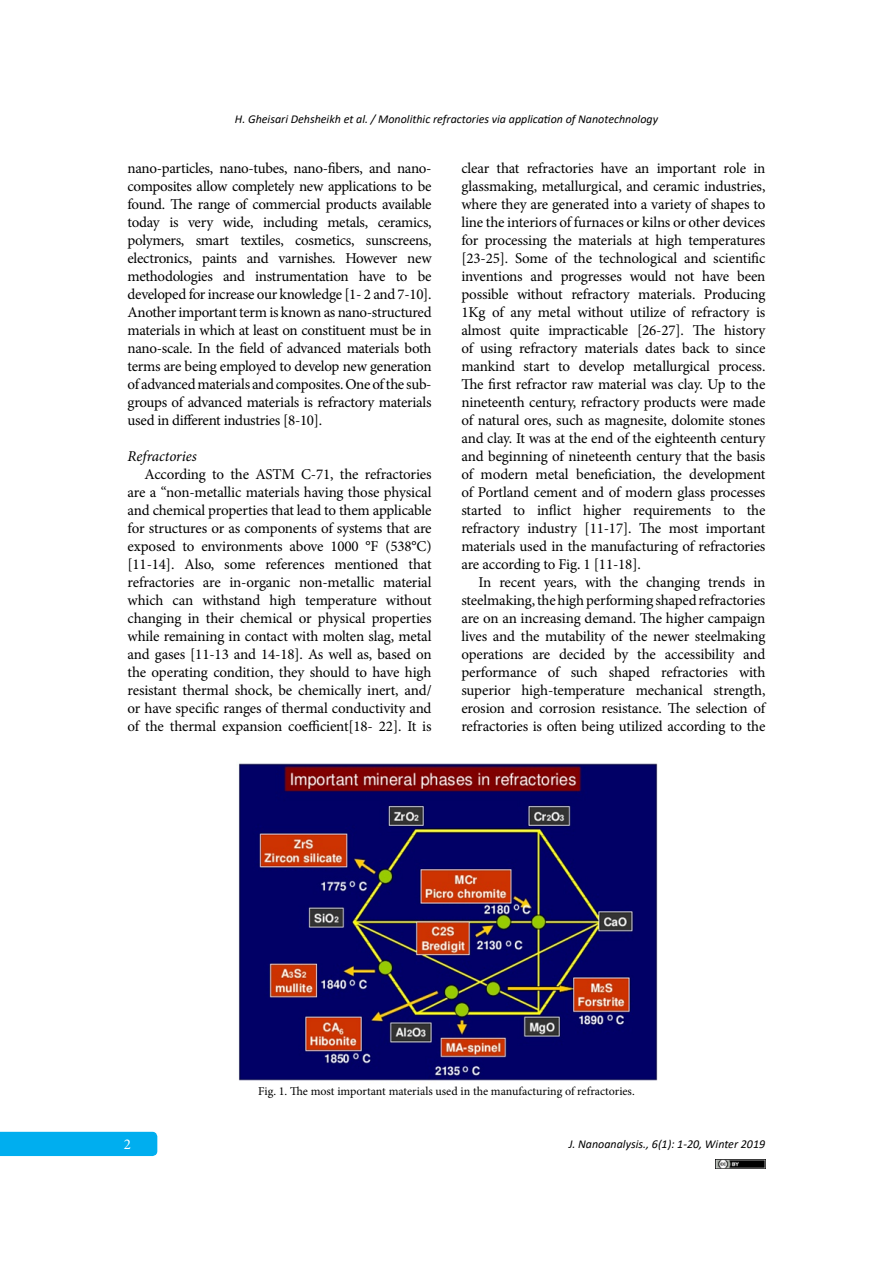
<style>
.page{position:relative;width:893px;height:1263px;background:#fff}
.page>*{position:absolute;margin:0;border:0;box-sizing:border-box;transform-origin:0 0}
.t1{font:15px/18px "Minion Pro";letter-spacing:-.015em;color:#000;text-align:justify}
.t2{font:italic 15px "Minion Pro";letter-spacing:-.005em;color:#000}
.t3{font:15px "Minion Pro";color:#fff}
.t4{font:italic 12px "Calibri";color:#000}
.t5{font:12px "Minion Pro";color:#000}
</style>
<div class="page">
<div style="left:0;top:1132px;width:157px;height:24px;background:#00aeef"></div>
<img style="left:715px;top:1159px;width:50px;height:10px">
<img style="left:238px;top:763px;width:419px;height:318px">
<p class="t4" style="left:235px;top:111px;width:425px">H. Gheisari Dehsheikh et al. / Monolithic refractories via application of Nanotechnology</p>
<p class="t1" style="left:128px;top:159px;width:306px">nano-particles, nano-tubes, nano-fibers, and nano&shy;composites allow completely new applications to be found. The range of commercial products available today is very wide, including metals, ceramics, polymers, smart textiles, cosmetics, sunscreens, electronics, paints and varnishes. However new methodologies and instrumentation have to be developed for increase our knowledge [1- 2 and 7-10].<br>Another important term is known as nano-structured materials in which at least on constituent must be in nano-scale. In the field of advanced materials both terms are being employed to develop new generation of advanced materials and composites. One of the sub&shy;groups of advanced materials is refractory materials used in different industries [8-10].</p>
<p class="t2" style="left:128px;top:445px;width:71px">Refractories</p>
<p class="t1" style="left:128px;top:465px;width:306px;text-indent:17px">According to the ASTM C-71, the refractories are a “non-metallic materials having those physical and chemical properties that lead to them applicable for structures or as components of systems that are exposed to environments above 1000 °F (538°C) [11-14]. Also, some references mentioned that refractories are in-organic non-metallic material which can withstand high temperature without changing in their chemical or physical properties while remaining in contact with molten slag, metal and gases [11-13 and 14-18]. As well as, based on the operating condition, they should to have high resistant thermal shock, be chemically inert, and/ or have specific ranges of thermal conductivity and of the thermal expansion coefficient[18- 22]. It is</p>
<p class="t1" style="left:461px;top:159px;width:306px">clear that refractories have an important role in glassmaking, metallurgical, and ceramic industries, where they are generated into a variety of shapes to line the interiors of furnaces or kilns or other devices for processing the materials at high temperatures [23-25]. Some of the technological and scientific inventions and progresses would not have been possible without refractory materials. Producing 1Kg of any metal without utilize of refractory is almost quite impracticable [26-27]. The history of using refractory materials dates back to since mankind start to develop metallurgical process.<br>The first refractor raw material was clay. Up to the nineteenth century, refractory products were made of natural ores, such as magnesite, dolomite stones and clay. It was at the end of the eighteenth century and beginning of nineteenth century that the basis of modern metal beneficiation, the development of Portland cement and of modern glass processes started to inflict higher requirements to the refractory industry [11-17]. The most important materials used in the manufacturing of refractories are according to Fig. 1 [11-18].</p>
<p class="t1" style="left:461px;top:573px;width:306px;text-indent:17px">In recent years, with the changing trends in steelmaking, the high performing shaped refractories are on an increasing demand. The higher campaign lives and the mutability of the newer steelmaking operations are decided by the accessibility and performance of such shaped refractories with superior high-temperature mechanical strength, erosion and corrosion resistance. The selection of refractories is often being utilized according to the</p>
<p class="t3" style="left:124px;top:1134px;width:9px">2</p>
<p class="t5" style="left:258px;top:1083px;width:378px">Fig. 1. The most important materials used in the manufacturing of refractories.</p>
<p class="t4" style="left:569px;top:1136px;width:198px">J. Nanoanalysis., 6(1): 1-20, Winter 2019</p>
</div>
